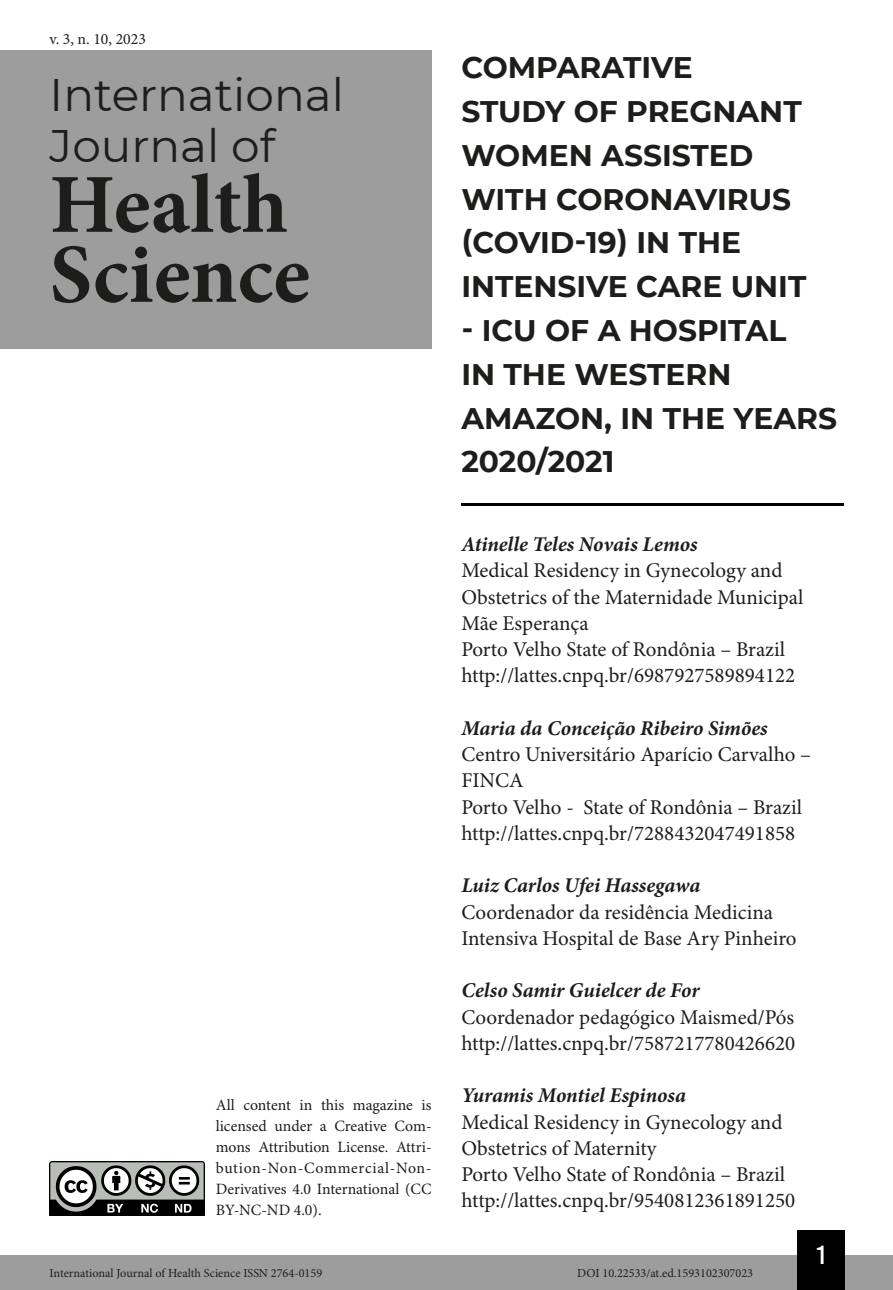
<style>
.page{position:relative;width:893px;height:1290px;background:#fff}
.page>*{position:absolute;margin:0;border:0;box-sizing:border-box;transform-origin:0 0}
.t1{font:700 84px/70px "Minion Pro";color:#1d1d1b}
.t2{font:45.5px/50.8px "Montserrat";color:#1d1d1b}
.t3{font:700 29.75px/43.8px "Montserrat";color:#1d1d1b}
.t4{font:26.25px "Bebas Kai";color:#fff}
.t5{font:21px/26.2px "Minion Pro";color:#1d1d1b}
.t6{font:italic 700 21px "Minion Pro";letter-spacing:-.005em;color:#1d1d1b}
.t7{font:15.75px/21px "Minion Pro";color:#1d1d1b;text-align:justify}
.t8{font:12.25px "Minion Pro";color:#1d1d1b}
</style>
<div class="page">
<div style="left:0;top:1255px;width:893px;height:35px;background:#9d9d9d"></div>
<div style="left:797px;top:1230px;width:48px;height:60px;background:#000"></div>
<img style="left:50px;top:1161px;width:154px;height:54px">
<div style="left:0;top:50px;width:432px;height:298px;background:#9d9d9d"></div>
<hr style="left:461px;top:504px;width:382px;height:2px;background:#000">
<p class="t7" style="left:50px;top:29px;width:98px">v. 3, n. 10, 2023</p>
<h2 class="t2" style="left:50px;top:68px;width:296px">International<br>Journal of</h2>
<h1 class="t1" style="left:50px;top:169px;width:262px">Health<br>Science</h1>
<p class="t7" style="left:216px;top:1095px;width:217px">All content in this magazine is licensed under a Creative Com&shy;mons Attribution License. Attri&shy;bution-Non-Commercial-Non-Derivatives 4.0 International (CC BY-NC-ND 4.0).</p>
<h3 class="t3" style="left:461px;top:44px;width:346px">COMPARATIVE<br>STUDY OF PREGNANT<br>WOMEN ASSISTED<br>WITH CORONAVIRUS (COVID-19) IN THE<br>INTENSIVE CARE UNIT</h3>
<h3 class="t3" style="left:461px;top:307px;width:377px">- ICU OF A HOSPITAL<br>IN THE WESTERN<br>AMAZON, IN THE YEARS<br>2020/2021</h3>
<p class="t6" style="left:461px;top:529px;width:238px">Atinelle Teles Novais Lemos</p>
<p class="t5" style="left:461px;top:558px;width:344px">Medical Residency in Gynecology and Obstetrics of the Maternidade Municipal Mãe Esperança<br>Porto Velho State of Rondônia – Brazil http://lattes.cnpq.br/6987927589894122</p>
<p class="t6" style="left:461px;top:713px;width:308px">Maria da Conceição Ribeiro Simões</p>
<p class="t5" style="left:461px;top:742px;width:351px">Centro Universitário Aparício Carvalho – FINCA<br>Porto Velho - State of Rondônia – Brazil http://lattes.cnpq.br/7288432047491858</p>
<p class="t6" style="left:461px;top:870px;width:241px">Luiz Carlos Ufei Hassegawa</p>
<p class="t5" style="left:461px;top:899px;width:337px">Coordenador da residência Medicina<br>Intensiva Hospital de Base Ary Pinheiro</p>
<p class="t6" style="left:461px;top:975px;width:240px">Celso Samir Guielcer de For</p>
<p class="t5" style="left:461px;top:1004px;width:335px">Coordenador pedagógico Maismed/Pós http://lattes.cnpq.br/7587217780426620</p>
<p class="t6" style="left:461px;top:1080px;width:226px">Yuramis Montiel Espinosa</p>
<p class="t5" style="left:461px;top:1109px;width:335px">Medical Residency in Gynecology and Obstetrics of Maternity<br>Porto Velho State of Rondônia – Brazil http://lattes.cnpq.br/9540812361891250</p>
<p class="t4" style="left:817px;top:1241px;width:10px">1</p>
<p class="t8" style="left:50px;top:1266px;width:274px">International Journal of Health Science ISSN 2764-0159</p>
<p class="t8" style="left:577px;top:1266px;width:177px">DOI 10.22533/at.ed.1593102307023</p>
</div>
